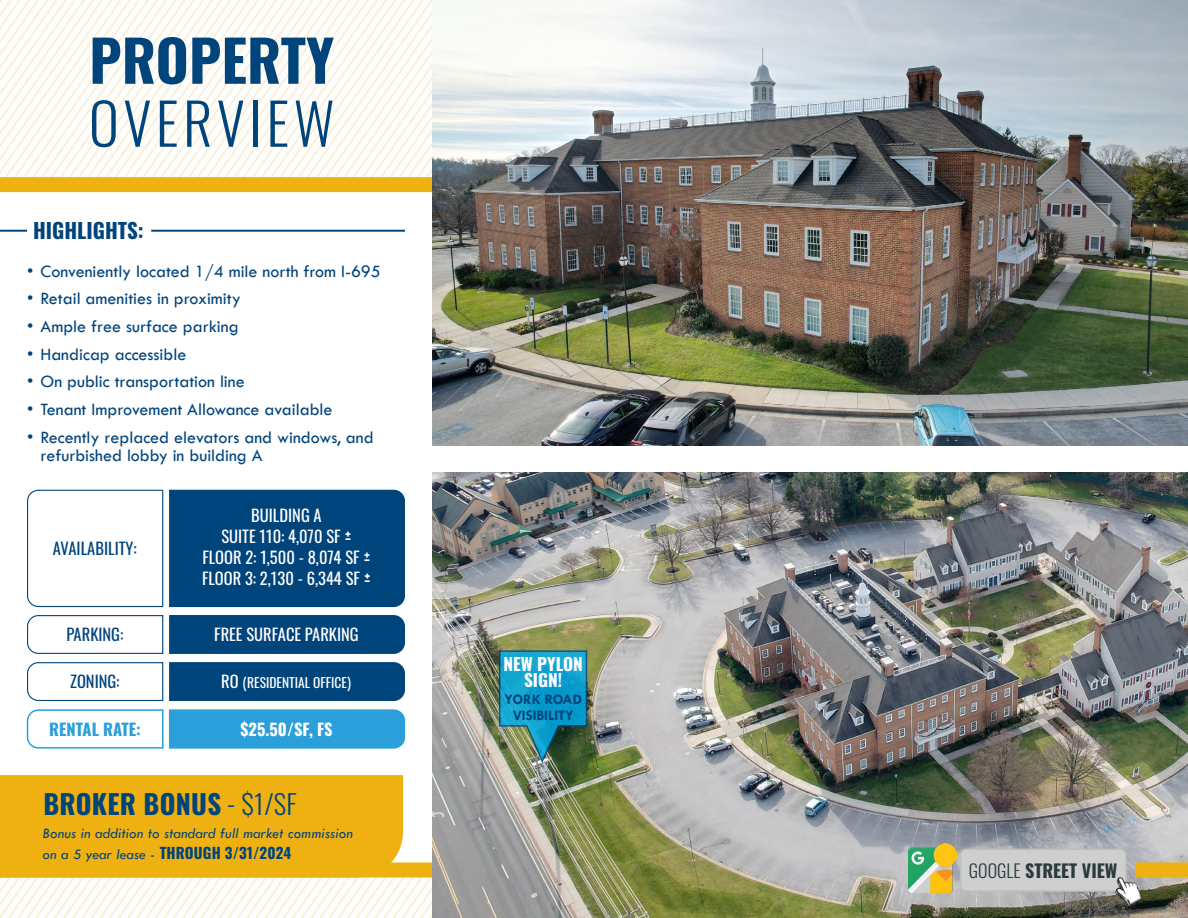
<style>
.page{position:relative;width:1188px;height:918px;background:#fff}
.page>*{position:absolute;margin:0;border:0;box-sizing:border-box;transform-origin:0 0}
.t1{font:700 57px "Oswald";color:#00447c}
.t2{font:300 57px "Oswald";letter-spacing:.08em;color:#00447c}
.t3{font:700 27px "Oswald";letter-spacing:.01em;color:#00447c}
.t4{font:700 21px "Oswald";color:#00447c}
.t5{font:18px/18px "Tw Cen";color:#00447c}
.t6{font:700 18px "Oswald";color:#293b3d}
.t7{font:700 17.25px/16.5px "Oswald";color:#fff;text-align:center}
.t8{font:16.5px/21px "Oswald";color:#fff;text-align:center}
.t9{font:16.5px "Oswald";color:#00447c}
.t10{font:700 16.5px "Oswald";color:#fff}
.t11{font:700 16.5px "Oswald";color:#2a9fd9}
.t12{font:italic 15px "Tw Cen";letter-spacing:.01em;color:#00447c}
.t13{font:700 15px "Oswald";letter-spacing:.01em;color:#00447c}
.t14{font:700 14.7px/16.5px "Tw Cen";color:#00447c;text-align:center}
.t15{font:13.5px "Oswald";color:#fff}
.s1{font-size:16.5px}
.s2{font-family:"Tw Cen";font-size:18px}
.s3{font-weight:300}
.s4{font-family:"Tw Cen";font-weight:400;font-style:italic}
</style>
<div class="page">
<img style="left:0;top:0;width:432px;height:918px">
<div style="left:0;top:186px;width:1188px;height:684px;background:#fff"></div>
<div style="left:0;top:177px;width:1188px;height:15px;background:#eeb111"></div>
<img style="left:432px;top:0;width:756px;height:446px">
<div style="left:0;top:862px;width:900px;height:16px;background:#eeb111"></div>
<img style="left:432px;top:472px;width:756px;height:446px">
<div style="left:1135px;top:862px;width:53px;height:16px;background:#eeb111"></div>
<img style="left:908px;top:844px;width:49px;height:48px">
<div style="left:961px;top:849px;width:165px;height:42px;background:#cfcfcf;border-radius:5px"></div>
<div style="left:960px;top:849px;width:167px;height:43px;border:2px solid #bcbebf;border-radius:5px"></div>
<img style="left:1115px;top:877px;width:27px;height:29px">
<hr style="left:151px;top:230px;width:254px;height:2px;background:#00447c">
<hr style="left:0;top:230px;width:27px;height:2px;background:#00447c">
<svg style="left:27px;top:489px;width:378px;height:119px"></svg>
<svg style="left:27px;top:615px;width:378px;height:39px"></svg>
<svg style="left:27px;top:662px;width:378px;height:39px"></svg>
<svg style="left:26px;top:709px;width:380px;height:40px"></svg>
<div style="left:0;top:775px;width:403px;height:103px;background:#eeb111"></div>
<img style="left:498px;top:650px;width:90px;height:115px">
<h1 class="t1" style="left:89px;top:31px;width:246px">PROPERTY</h1>
<h1 class="t2" style="left:89px;top:73px;width:247px">OVERVIEW</h1>
<p class="t4" style="left:33px;top:220px;width:112px">HIGHLIGHTS:</p>
<p class="t5" style="left:27px;top:262px;width:355px">• Conveniently located 1/4 mile north from I-695</p>
<p class="t5" style="left:27px;top:290px;width:215px">• Retail amenities in proximity</p>
<p class="t5" style="left:27px;top:317px;width:213px">• Ample free surface parking</p>
<p class="t5" style="left:27px;top:345px;width:161px">• Handicap accessible</p>
<p class="t5" style="left:27px;top:373px;width:219px">• On public transportation line</p>
<p class="t5" style="left:27px;top:400px;width:307px">• Tenant Improvement Allowance available</p>
<p class="t5" style="left:40px;top:428px;width:335px;text-indent:-14px">• Recently replaced elevators and windows, and refurbished lobby in building A</p>
<p class="t9" style="left:53px;top:534px;width:85px">AVAILABILITY:</p>
<p class="t8" style="left:202px;top:503px;width:170px">BUILDING A<br>SUITE 110: 4,070 SF <sup>±<br></sup>FLOOR 2: 1,500 - 8,074 SF <sup>±<br></sup>FLOOR 3: 2,130 - 6,344 SF <sup>±</sup></p>
<p class="t9" style="left:66px;top:620px;width:59px">PARKING:</p>
<p class="t8" style="left:214px;top:623px;width:146px">FREE SURFACE PARKING</p>
<p class="t9" style="left:70px;top:667px;width:51px">ZONING:</p>
<p class="t15" style="left:221px;top:671px;width:132px"><span class="s1">RO</span> <span class="s2">(</span>RESIDENTIAL OFFICE<span class="s2">)</span></p>
<p class="t11" style="left:49px;top:720px;width:93px">RENTAL RATE:</p>
<p class="t10" style="left:241px;top:720px;width:94px">$25.50/SF, FS</p>
<h2 class="t3" style="left:44px;top:790px;width:255px">BROKER BONUS <span class="s3">- $1/SF</span></h2>
<p class="t12" style="left:43px;top:825px;width:312px">Bonus in addition to standard full market commission</p>
<p class="t13" style="left:43px;top:845px;width:250px"><span class="s4">on a 5 year lease -</span> THROUGH 3/31/2024</p>
<p class="t7" style="left:504px;top:657px;width:81px">NEW PYLON<br>SIGN!</p>
<p class="t14" style="left:504px;top:691px;width:79px">YORK ROAD<br>VISIBILITY</p>
<p class="t6" style="left:969px;top:861px;width:150px"><span class="s3">GOOGLE</span> STREET VIEW</p>
</div>
